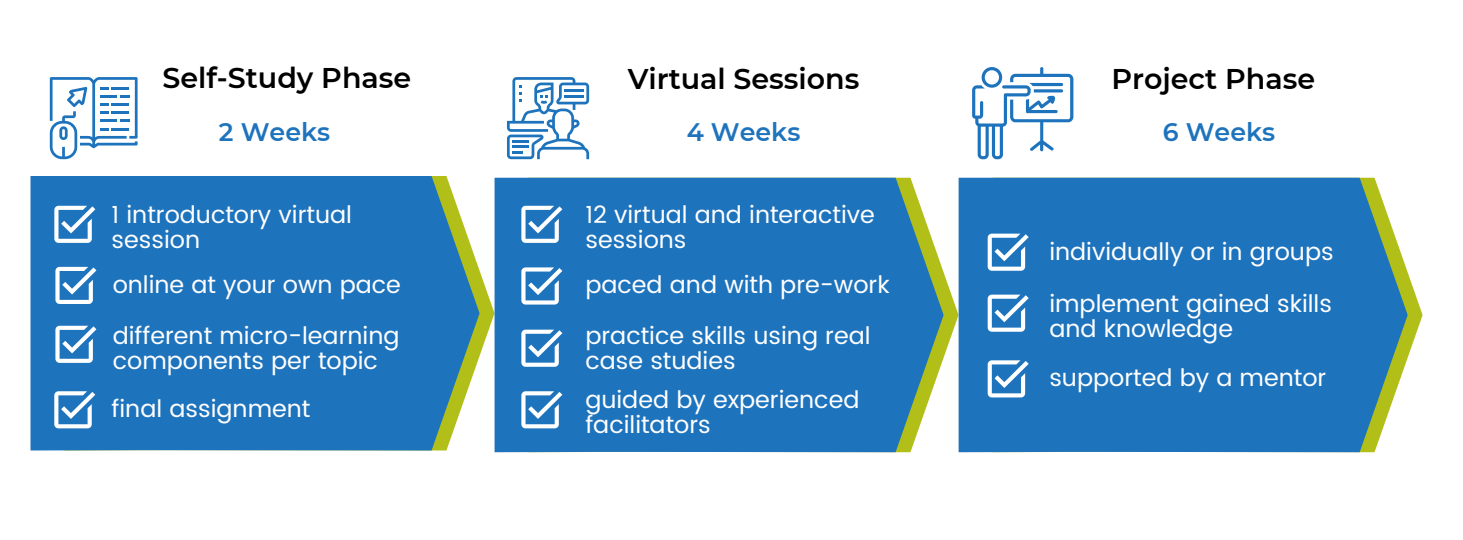
<style>
.page{position:relative;width:1463px;height:540px;background:#fff}
.page>*{position:absolute;margin:0;border:0;box-sizing:border-box;transform-origin:0 0}
.t1{font:600 28.5px "Montserrat";color:#000}
.t2{font:600 25.35px "Montserrat";color:#1e73bd}
.t3{font:24px/24.8px "Poppins";color:#fff}
</style>
<div class="page">
<svg style="left:50px;top:77px;width:88px;height:82px"></svg>
<svg style="left:479px;top:269px;width:15px;height:89px"></svg>
<div style="left:30px;top:176px;width:449px;height:275px;background:#1e73bd"></div>
<svg style="left:55px;top:267px;width:41px;height:37px"></svg>
<svg style="left:55px;top:326px;width:41px;height:37px"></svg>
<svg style="left:54px;top:391px;width:41px;height:37px"></svg>
<svg style="left:943px;top:271px;width:15px;height:88px"></svg>
<div style="left:494px;top:178px;width:449px;height:274px;background:#1e73bd"></div>
<svg style="left:521px;top:206px;width:41px;height:37px"></svg>
<svg style="left:521px;top:267px;width:41px;height:38px"></svg>
<svg style="left:521px;top:330px;width:41px;height:37px"></svg>
<svg style="left:521px;top:391px;width:41px;height:37px"></svg>
<svg style="left:507px;top:77px;width:82px;height:82px"></svg>
<svg style="left:1407px;top:270px;width:15px;height:90px"></svg>
<div style="left:958px;top:178px;width:449px;height:274px;background:#1e73bd"></div>
<svg style="left:987px;top:234px;width:41px;height:37px"></svg>
<svg style="left:987px;top:295px;width:41px;height:37px"></svg>
<svg style="left:972px;top:67px;width:101px;height:92px"></svg>
<svg style="left:987px;top:360px;width:41px;height:37px"></svg>
<svg style="left:54px;top:206px;width:41px;height:37px"></svg>
<p class="t1" style="left:162px;top:60px;width:250px">Self-Study Phase</p>
<p class="t2" style="left:219px;top:117px;width:113px">2 Weeks</p>
<p class="t3" style="left:112px;top:202px;width:242px">1 introductory virtual session</p>
<p class="t3" style="left:113px;top:272px;width:290px">online at your own pace</p>
<p class="t3" style="left:113px;top:324px;width:288px">different micro-learning components per topic</p>
<p class="t3" style="left:112px;top:397px;width:200px">final assignment</p>
<p class="t1" style="left:627px;top:61px;width:233px">Virtual Sessions</p>
<p class="t2" style="left:686px;top:116px;width:115px">4 Weeks</p>
<p class="t3" style="left:585px;top:202px;width:291px">12 virtual and interactive sessions</p>
<p class="t3" style="left:585px;top:272px;width:306px">paced and with pre-work</p>
<p class="t3" style="left:585px;top:324px;width:287px">practice skills using real case studies</p>
<p class="t3" style="left:585px;top:388px;width:275px">guided by experienced facilitators</p>
<p class="t1" style="left:1111px;top:61px;width:205px">Project Phase</p>
<p class="t2" style="left:1162px;top:116px;width:114px">6 Weeks</p>
<p class="t3" style="left:1049px;top:239px;width:286px">individually or in groups</p>
<p class="t3" style="left:1049px;top:292px;width:284px">implement gained skills and knowledge</p>
<p class="t3" style="left:1049px;top:365px;width:278px">supported by a mentor</p>
</div>
